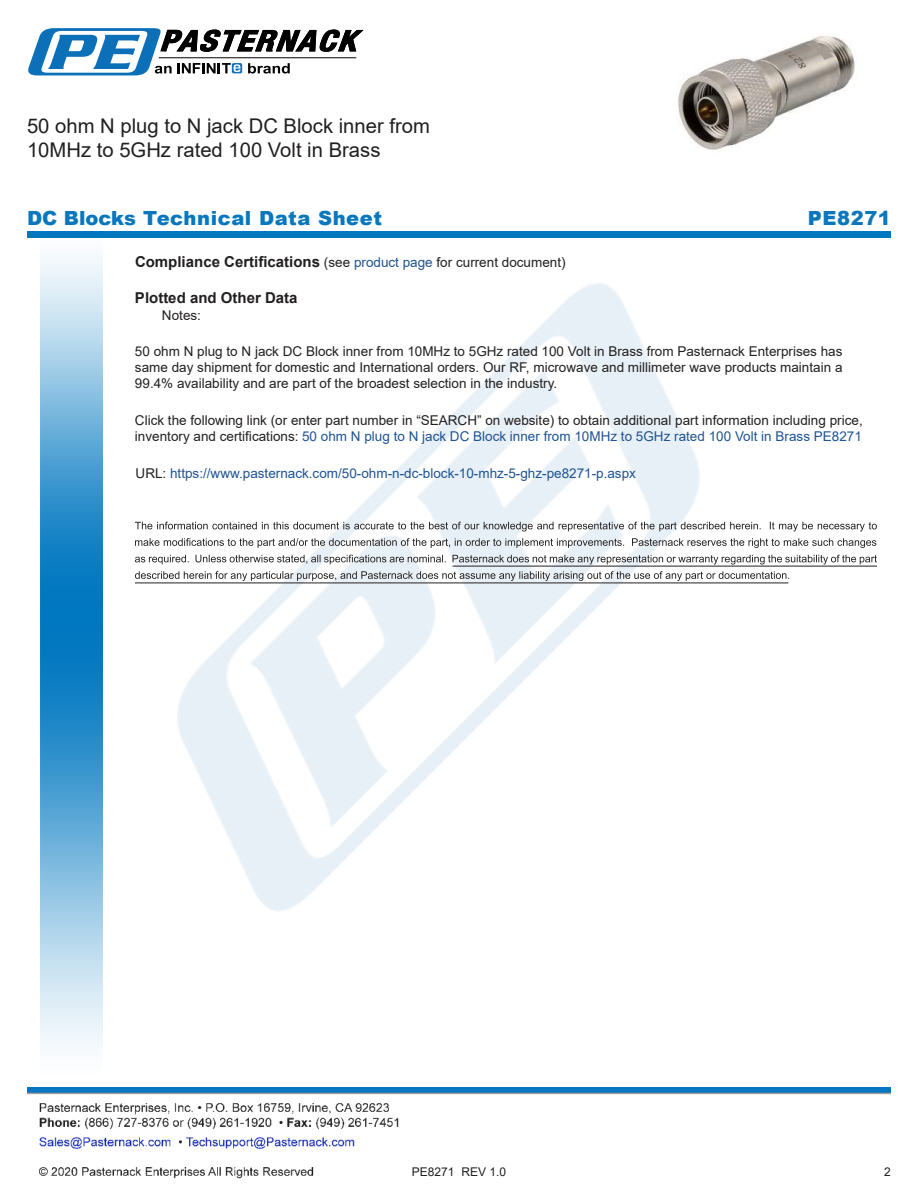
<style>
.page{position:relative;width:918px;height:1188px;background:#fff}
.page>*{position:absolute;margin:0;border:0;box-sizing:border-box;transform-origin:0 0}
.t1{font:20.25px/24.3px "Arial";color:#221f1f}
.t2{font:900 19.5px "Arial";letter-spacing:.03em;color:#0a77bd}
.t3{font:700 15px "Arial";color:#221f1f}
.t4{font:13.5px/16.2px "Arial";color:#221f1f;text-align:justify}
.t5{font:13.5px "Arial";color:#1f5392}
.t6{font:12px "Arial";color:#221f1f}
.s1{font-weight:400;font-size:13.5px}
.s2{font-weight:400;font-size:13.5px;color:#1f5392}
.s3{color:#1f5392}
.s4{color:#221f1f}
</style>
<div class="page">
<img style="left:39px;top:1103px;width:360px;height:76px">
<img style="left:102px;top:255px;width:719px;height:715px">
<img style="left:27px;top:1088px;width:864px;height:7px">
<img style="left:40px;top:237px;width:62px;height:811px">
<div style="left:27px;top:231px;width:864px;height:6px;background:#0177c0"></div>
<svg style="left:28px;top:28px;width:336px;height:47px"></svg>
<svg style="left:135px;top:522px;width:742px;height:10px"></svg>
<svg style="left:135px;top:538px;width:741px;height:10px"></svg>
<svg style="left:135px;top:555px;width:742px;height:10px"></svg>
<svg style="left:135px;top:571px;width:654px;height:10px"></svg>
<hr style="left:453px;top:566px;width:424px;height:1px;background:#221f1f">
<hr style="left:135px;top:583px;width:653px;height:1px;background:#221f1f">
<img style="left:678px;top:35px;width:177px;height:115px">
<h1 class="t1" style="left:27px;top:114px;width:404px">50 ohm N plug to N jack DC Block inner from<br>10MHz to 5GHz rated 100 Volt in Brass</h1>
<h2 class="t2" style="left:27px;top:207px;width:357px">DC Blocks Technical Data Sheet</h2>
<h2 class="t2" style="left:808px;top:207px;width:85px">PE8271</h2>
<p class="t3" style="left:135px;top:252px;width:432px">Compliance Certi昀椀cations <span class="s1">(see</span> <span class="s2">product page</span> <span class="s1">for current document)</span></p>
<p class="t3" style="left:135px;top:293px;width:164px">Plotted and Other Data</p>
<p class="t4" style="left:162px;top:307px;width:41px">Notes:</p>
<p class="t4" style="left:135px;top:343px;width:709px">50 ohm N plug to N jack DC Block inner from 10MHz to 5GHz rated 100 Volt in Brass from Pasternack Enterprises has same day shipment for domestic and International orders. Our RF, microwave and millimeter wave products maintain a 99.4% availability and are part of the broadest selection in the industry.</p>
<p class="t4" style="left:135px;top:412px;width:729px">Click the following link (or enter part number in “SEARCH” on website) to obtain additional part information including price, inventory and certi昀椀cations: <span class="s3">50 ohm N plug to N jack DC Block inner from 10MHz to 5GHz rated 100 Volt in Brass PE8271</span></p>
<p class="t5" style="left:136px;top:464px;width:502px"><span class="s4">URL:</span> https://www.pasternack.com/50-ohm-n-dc-block-10-mhz-5-ghz-pe8271-p.aspx</p>
<p class="t6" style="left:412px;top:1163px;width:96px">PE8271 REV 1.0</p>
<p class="t6" style="left:884px;top:1164px;width:8px">2</p>
</div>
